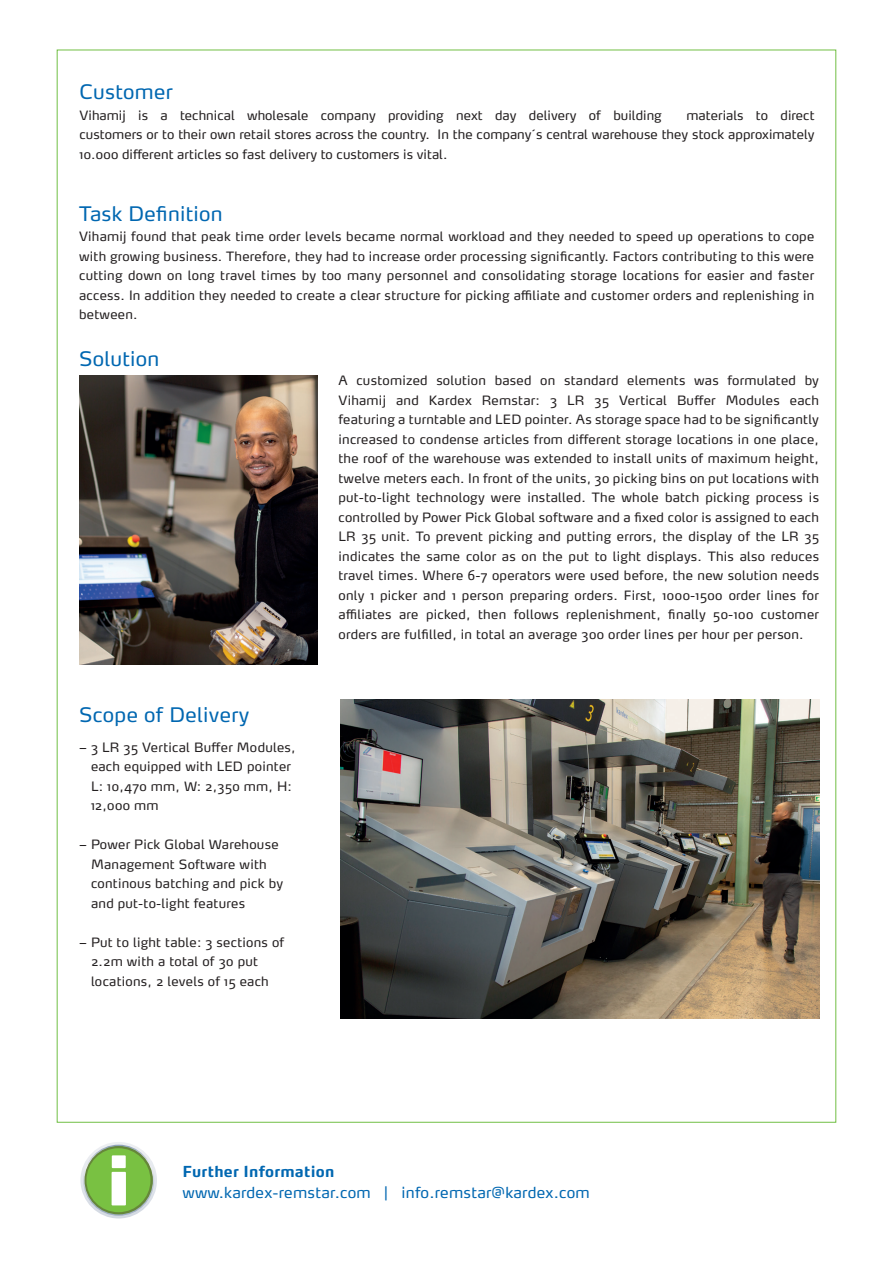
<style>
.page{position:relative;width:893px;height:1263px;background:#fff}
.page>*{position:absolute;margin:0;border:0;box-sizing:border-box;transform-origin:0 0}
.Fließtext___Headline{font:19.8px "Max Pro";letter-spacing:.015em;color:#0067b1}
.t1{font:15px "Max Pro";letter-spacing:.015em;color:#0067b1}
.t2{font:700 15px "Max Pro";letter-spacing:.015em;color:#0067b1}
.Fliesstext___Blocksa{font:12.75px/19.5px "Max Pro";letter-spacing:.02em;color:#231f20;text-align:justify}
</style>
<div class="page">
<svg style="left:80px;top:1142px;width:77px;height:76px"></svg>
<svg style="left:83px;top:1145px;width:71px;height:71px"></svg>
<svg style="left:85px;top:1146px;width:68px;height:68px"></svg>
<div style="left:86px;top:1148px;width:64px;height:64px;background:#79c142;border-radius:32px"></div>
<svg style="left:112px;top:1155px;width:14px;height:50px"></svg>
<img style="left:340px;top:700px;width:479px;height:319px">
<img style="left:79px;top:375px;width:238px;height:289px">
<p class="Fließtext___Headline" style="left:80px;top:75px;width:95px">Customer</p>
<p class="Fliesstext___Blocksa" style="left:80px;top:104px;width:584px">Vihamij is a technical wholesale company providing next day delivery of building</p>
<p class="Fliesstext___Blocksa" style="left:80px;top:104px;width:736px;text-indent:607px">materials to direct customers or to their own retail stores across the country. In the company´s central warehouse they stock approximately 10.000 different articles so fast delivery to customers is vital.</p>
<p class="Fließtext___Headline" style="left:79px;top:198px;width:145px">Task Definition</p>
<p class="Fliesstext___Blocksa" style="left:79px;top:225px;width:737px">Vihamij found that peak time order levels became normal workload and they needed to speed up operations to cope with growing business. Therefore, they had to increase order processing significantly. Factors contributing to this were cutting down on long travel times by too many personnel and consolidating storage locations for easier and faster access. In addition they needed to create a clear structure for picking affiliate and customer orders and replenishing in between.</p>
<p class="Fließtext___Headline" style="left:79px;top:342px;width:82px">Solution</p>
<p class="Fliesstext___Blocksa" style="left:338px;top:369px;width:482px">A customized solution based on standard elements was formulated by Vihamij and Kardex Remstar: 3 LR 35 Vertical Buffer Modules each featuring a turntable and LED pointer. As storage space had to be significantly increased to condense articles from different storage locations in one place, the roof of the warehouse was extended to install units of maximum height, twelve meters each. In front of the units, 30 picking bins on put locations with put-to-light technology were installed. The whole batch picking process is controlled by Power Pick Global software and a fixed color is assigned to each LR 35 unit. To prevent picking and putting errors, the display of the LR 35 indicates the same color as on the put to light displays. This also reduces travel times. Where 6-7 operators were used before, the new solution needs only 1 picker and 1 person preparing orders. First, 1000-1500 order lines for affiliates are picked, then follows replenishment, finally 50-100 customer orders are fulfilled, in total an average 300 order lines per hour per person.</p>
<p class="Fließtext___Headline" style="left:79px;top:698px;width:172px">Scope of Delivery</p>
<p class="Fliesstext___Blocksa" style="left:91px;top:736px;width:206px;text-align:left;text-indent:-12px">– 3 LR 35 Vertical Buffer Modules, each equipped with LED pointer<br>L: 10,470 mm, W: 2,350 mm, H:<br>12,000 mm</p>
<p class="Fliesstext___Blocksa" style="left:91px;top:834px;width:193px;text-align:left;text-indent:-12px">– Power Pick Global Warehouse<br>Management Software with continous batching and pick by and put-to-light features</p>
<p class="Fliesstext___Blocksa" style="left:91px;top:931px;width:195px;text-align:left;text-indent:-12px">– Put to light table: 3 sections of<br>2.2m with a total of 30 put locations, 2 levels of 15 each</p>
<p class="t2" style="left:182px;top:1159px;width:153px">Further Information</p>
<p class="t1" style="left:182px;top:1180px;width:409px">www.kardex-remstar.com | info.remstar@kardex.com</p>
</div>
